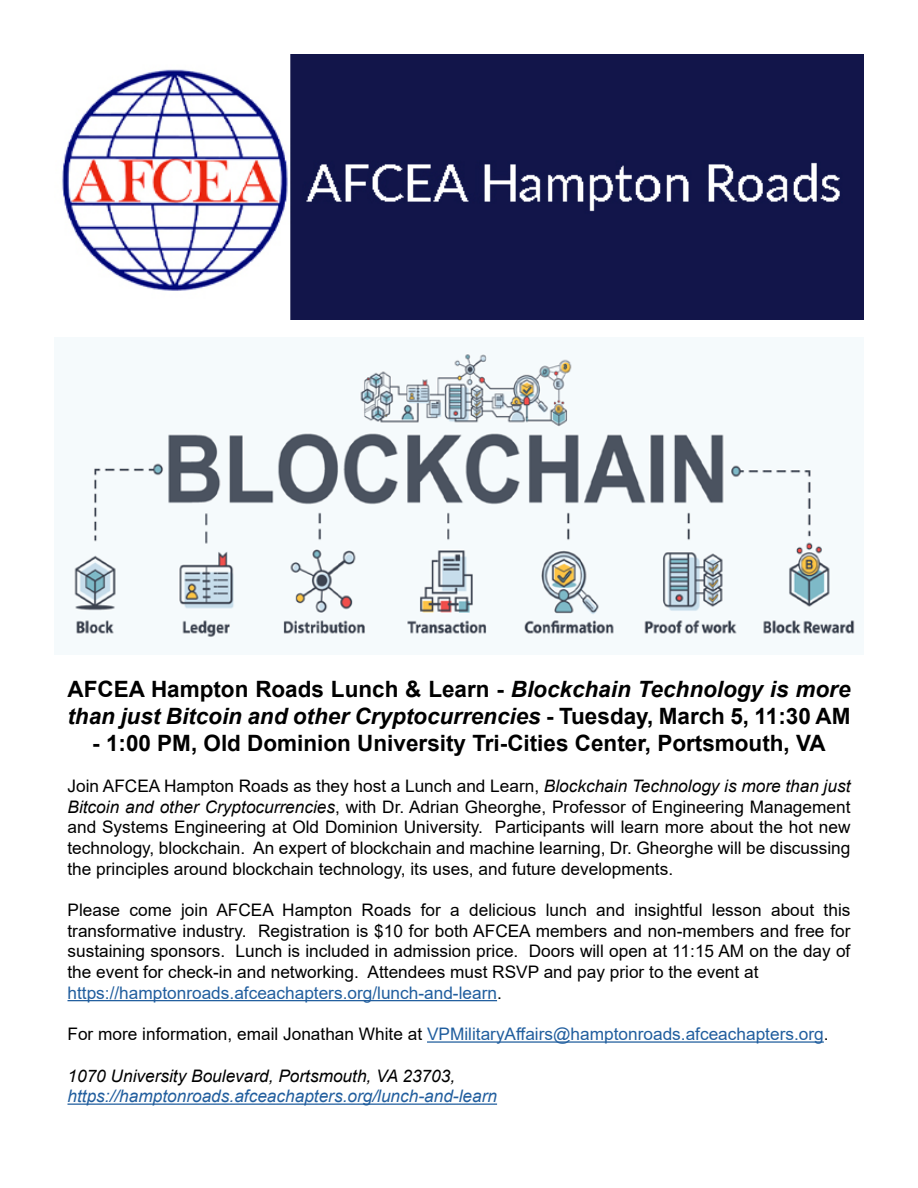
<style>
.page{position:relative;width:918px;height:1188px;background:#fff}
.page>*{position:absolute;margin:0;border:0;box-sizing:border-box;transform-origin:0 0}
.t1{font:italic 700 22.5px/27px "Arial";color:#000}
.t2{font:700 22.5px "Arial";color:#000}
.t3{font:17.25px/20.7px "Arial";color:#000;text-align:justify}
.t4{font:17.25px "Arial";color:#215e9e}
.t5{font:italic 17.25px "Arial";color:#215e9e}
.t6{font:italic 17.25px "Arial";color:#000}
.s1{font-style:normal}
.s2{font-style:italic}
.s3{color:#215e9e}
.s4{color:#000}
</style>
<div class="page">
<img style="left:62px;top:54px;width:802px;height:266px">
<img style="left:74px;top:354px;width:781px;height:284px">
<hr style="left:68px;top:1000px;width:429px;height:1px;background:#215e9e">
<hr style="left:427px;top:1041px;width:397px;height:2px;background:#215e9e">
<hr style="left:68px;top:1104px;width:429px;height:1px;background:#215e9e">
<h1 class="t1" style="left:68px;top:677px;width:785px"><span class="s1">AFCEA Hampton Roads Lunch &amp; Learn -</span> Blockchain Technology is more than just Bitcoin and other Cryptocurrencies <span class="s1">- Tuesday, March 5, 11:30 AM</span></h1>
<h1 class="t2" style="left:92px;top:728px;width:735px">- 1:00 PM, Old Dominion University Tri-Cities Center, Portsmouth, VA</h1>
<p class="t3" style="left:68px;top:775px;width:784px">Join AFCEA Hampton Roads as they host a Lunch and Learn, <span class="s2">Blockchain Technology is more than just Bitcoin and other Cryptocurrencies</span>, with Dr. Adrian Gheorghe, Professor of Engineering Management and Systems Engineering at Old Dominion University. Participants will learn more about the hot new technology, blockchain. An expert of blockchain and machine learning, Dr. Gheorghe will be discussing the principles around blockchain technology, its uses, and future developments.</p>
<p class="t3" style="left:68px;top:900px;width:785px;text-align:left">Please come join AFCEA Hampton Roads for a delicious lunch and insightful lesson about this transformative industry. Registration is $10 for both AFCEA members and non-members and free for sustaining sponsors. Lunch is included in admission price. Doors will open at 11:15 AM on the day of the event for check-in and networking. Attendees must RSVP and pay prior to the event at <span class="s3">https://hamptonroads.afceachapters.org/lunch-and-learn</span>.</p>
<p class="t4" style="left:68px;top:1022px;width:763px"><span class="s4">For more information, email Jonathan White at</span> VPMilitaryAffairs@hamptonroads.afceachapters.org<span class="s4">.</span></p>
<p class="t6" style="left:68px;top:1064px;width:389px">1070 University Boulevard, Portsmouth, VA 23703,</p>
<p class="t5" style="left:68px;top:1085px;width:431px">https://hamptonroads.afceachapters.org/lunch-and-learn</p>
</div>
